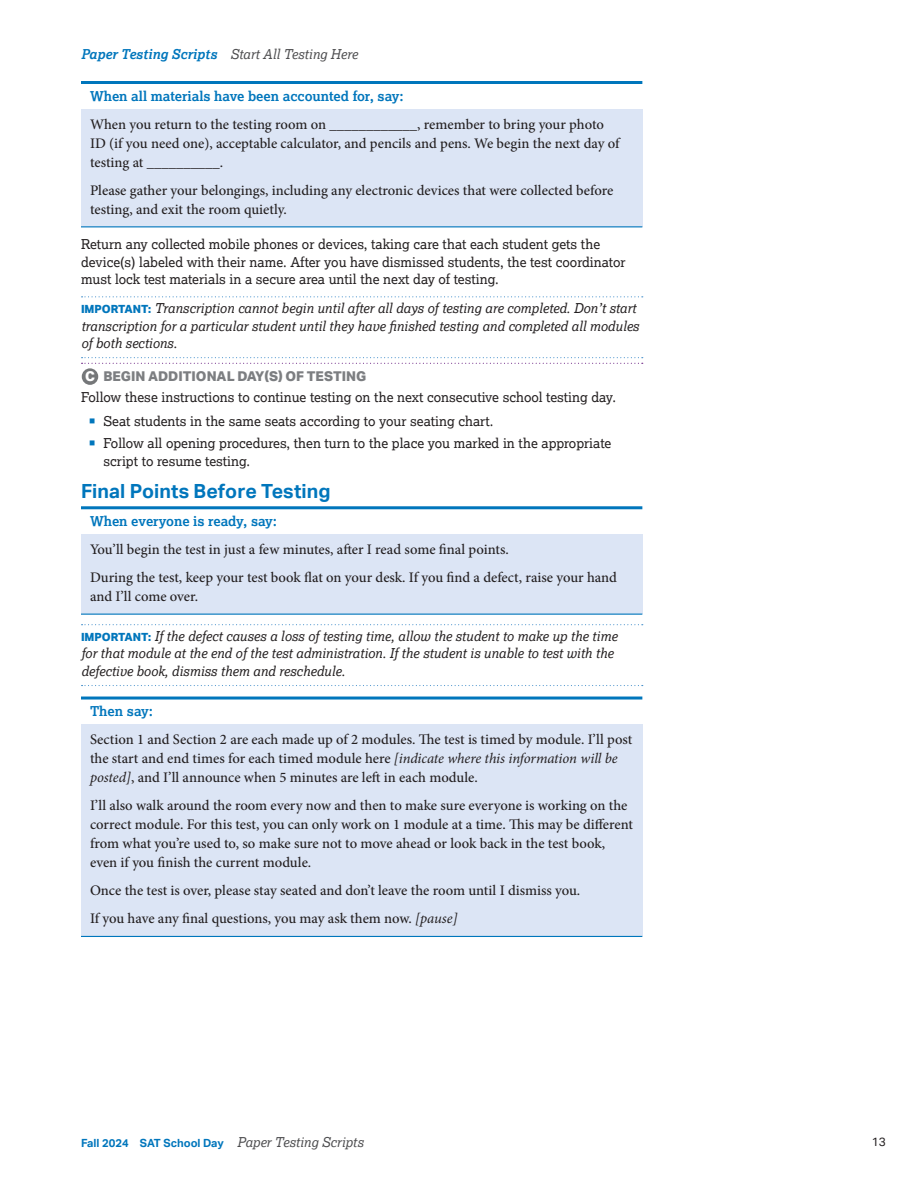
<style>
.page{position:relative;width:918px;height:1188px;background:#fff}
.page>*{position:absolute;margin:0;border:0;box-sizing:border-box;transform-origin:0 0}
.C_Head{font:700 19.5px "Aktiv Grotesk";letter-spacing:.005em;color:#0076bc}
.Script_Txt___shade{font:500 14.7px/19px "Minion Pro";letter-spacing:-.005em;color:#231f20}
.Script_Txt___shade_last{font:500 14.7px/19px "Minion Pro";letter-spacing:-.005em;color:#231f20}
.Body_Txt{font:13.5px/17.5px "Lexia";color:#231f20}
.Note{font:italic 13.5px/17.5px "Lexia";color:#231f20}
.Script_Prompt__Head{font:700 13.5px "Lexia";color:#0076bc}
.t1{font:italic 700 13.5px "Lexia";color:#0076bc}
.Diverging_List_Head_C{font:800 13.5px "Aktiv Grotesk";color:#7c7e81}
.image{font:800 13.5px "Aktiv Grotesk";color:#fff}
.t2{font:12px "Aktiv Grotesk";color:#231f20}
.t3{font:700 11.25px "Aktiv Grotesk";color:#0076bc}
.s1{font-weight:400;color:#4d4d4f}
.s2{font-family:"Aktiv Grotesk";font-weight:800;font-style:normal;font-size:11.25px;color:#0076bc}
.s3{font-weight:400;font-style:italic}
.s4{font-family:"Lexia";font-weight:400;font-style:italic;font-size:13.5px;color:#4d4d4f}
</style>
<div class="page">
<hr style="left:81px;top:81px;width:561px;height:3px;background:#0076bc">
<div style="left:81px;top:109px;width:561px;height:71px;background:#dce5f5"></div>
<div style="left:81px;top:175px;width:561px;height:52px;background:#dce5f5"></div>
<hr style="left:81px;top:226px;width:561px;height:1px;background:#0076bc">
<svg style="left:82px;top:296px;width:561px;height:1px"></svg>
<svg style="left:82px;top:357px;width:561px;height:7px"></svg>
<hr style="left:81px;top:506px;width:561px;height:3px;background:#0076bc">
<div style="left:81px;top:534px;width:561px;height:33px;background:#dce5f5"></div>
<div style="left:81px;top:562px;width:561px;height:52px;background:#dce5f5"></div>
<hr style="left:81px;top:614px;width:561px;height:1px;background:#0076bc">
<svg style="left:82px;top:624px;width:561px;height:1px"></svg>
<svg style="left:82px;top:685px;width:561px;height:1px"></svg>
<hr style="left:81px;top:697px;width:561px;height:3px;background:#0076bc">
<div style="left:81px;top:724px;width:561px;height:71px;background:#dce5f5"></div>
<div style="left:81px;top:790px;width:561px;height:90px;background:#dce5f5"></div>
<div style="left:81px;top:875px;width:561px;height:33px;background:#dce5f5"></div>
<div style="left:81px;top:904px;width:561px;height:32px;background:#dce5f5"></div>
<hr style="left:81px;top:936px;width:561px;height:1px;background:#0076bc">
<svg style="left:81px;top:371px;width:18px;height:11px"></svg>
<div style="left:82px;top:368px;width:16px;height:17px;background:#757779;border-radius:50%"></div>
<p class="t1" style="left:81px;top:45px;width:278px">Paper Testing Scripts <span class="s1">Start All Testing Here</span></p>
<p class="Script_Prompt__Head" style="left:90px;top:87px;width:315px">When all materials have been accounted for, say:</p>
<p class="Script_Txt___shade" style="left:90px;top:114px;width:531px">When you return to the testing room on ____________, remember to bring your photo<br>ID (if you need one), acceptable calculator, and pencils and pens. We begin the next day of testing at __________.</p>
<p class="Script_Txt___shade_last" style="left:90px;top:180px;width:525px">Please gather your belongings, including any electronic devices that were collected before testing, and exit the room quietly.</p>
<p class="Body_Txt" style="left:81px;top:235px;width:546px">Return any collected mobile phones or devices, taking care that each student gets the device(s) labeled with their name. After you have dismissed students, the test coordinator must lock test materials in a secure area until the next day of testing.</p>
<p class="Note" style="left:81px;top:299px;width:560px"><span class="s2">IMPORTANT:</span> Transcription cannot begin until after all days of testing are completed. Don’t start transcription for a particular student until they have finished testing and completed all modules of both sections.</p>
<p class="Diverging_List_Head_C" style="left:104px;top:369px;width:264px">BEGIN ADDITIONAL DAY(S) OF TESTING</p>
<p class="Body_Txt" style="left:81px;top:388px;width:537px">Follow these instructions to continue testing on the next consecutive school testing day.</p>
<p class="Body_Txt" style="left:104px;top:412px;width:391px">Seat students in the same seats according to your seating chart.</p>
<p class="Body_Txt" style="left:104px;top:434px;width:509px">Follow all opening procedures, then turn to the place you marked in the appropriate script to resume testing.</p>
<h3 class="C_Head" style="left:81px;top:480px;width:251px">Final Points Before Testing</h3>
<p class="Script_Prompt__Head" style="left:90px;top:512px;width:189px">When everyone is ready, say:</p>
<p class="Script_Txt___shade" style="left:90px;top:540px;width:420px">You’ll begin the test in just a few minutes, after I read some final points.</p>
<p class="Script_Txt___shade_last" style="left:90px;top:568px;width:529px">During the test, keep your test book flat on your desk. If you find a defect, raise your hand and I’ll come over.</p>
<p class="Note" style="left:81px;top:627px;width:538px"><span class="s2">IMPORTANT:</span> If the defect causes a loss of testing time, allow the student to make up the time for that module at the end of the test administration. If the student is unable to test with the defective book, dismiss them and reschedule.</p>
<p class="Script_Prompt__Head" style="left:90px;top:703px;width:64px">Then say:</p>
<p class="Script_Txt___shade" style="left:90px;top:730px;width:544px">Section 1 and Section 2 are each made up of 2 modules. The test is timed by module. I’ll post the start and end times for each timed module here <span class="s3">[indicate where this information will be posted]</span>, and I’ll announce when 5 minutes are left in each module.</p>
<p class="Script_Txt___shade" style="left:90px;top:796px;width:545px">I’ll also walk around the room every now and then to make sure everyone is working on the correct module. For this test, you can only work on 1 module at a time. This may be different from what you’re used to, so make sure not to move ahead or look back in the test book, even if you finish the current module.</p>
<p class="Script_Txt___shade" style="left:90px;top:881px;width:492px">Once the test is over, please stay seated and don’t leave the room until I dismiss you.</p>
<p class="Script_Txt___shade_last" style="left:90px;top:909px;width:369px">If you have any final questions, you may ask them now. <span class="s3">[pause]</span></p>
<p class="image" style="left:85px;top:368px;width:11px">C</p>
<p class="t3" style="left:81px;top:1136px;width:284px">Fall 2024 SAT School Day <span class="s4">Paper Testing Scripts</span></p>
<p class="t2" style="left:872px;top:1135px;width:16px">13</p>
</div>
